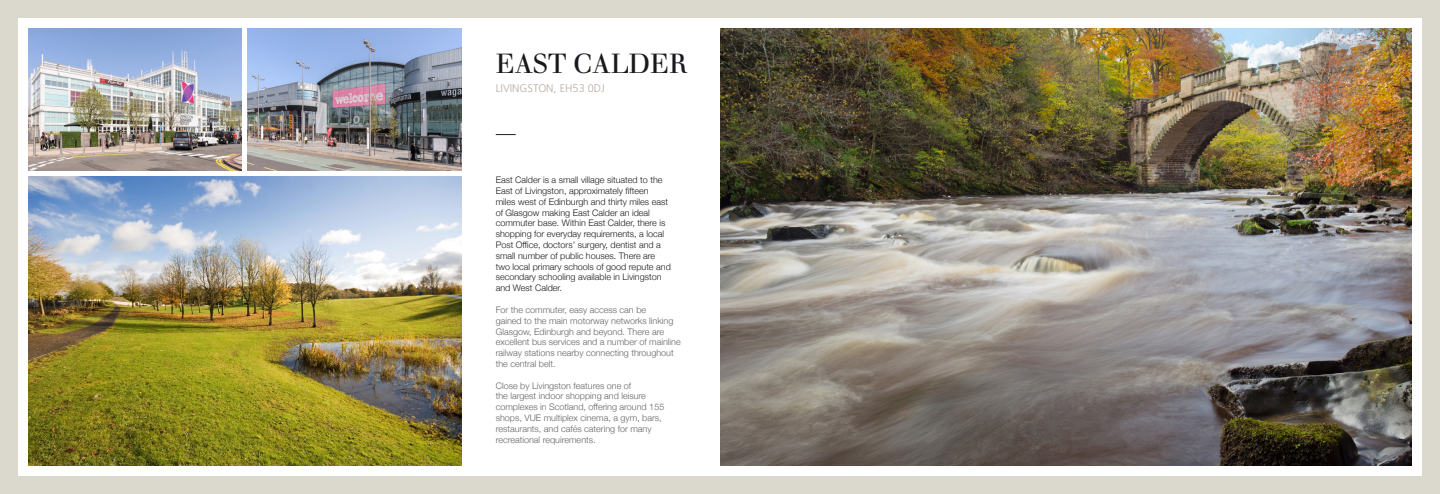
<style>
.page{position:relative;width:1440px;height:494px;background:#fff}
.page>*{position:absolute;margin:0;border:0;box-sizing:border-box;transform-origin:0 0}
.t1{font:27px "Justus";color:#18191d}
.t2{font:300 11px "Frutiger";color:#b6ada2}
.t3{font:300 9px/10.8px "Helvetica Neue";color:#636366}
.t4{font:300 9px/10.8px "Helvetica Neue";color:#18191d}
</style>
<div class="page">
<img style="left:28px;top:28px;width:214px;height:142px">
<img style="left:248px;top:28px;width:213px;height:142px">
<img style="left:28px;top:176px;width:433px;height:289px">
<img style="left:720px;top:28px;width:692px;height:437px">
<div style="left:0;top:0;width:1440px;height:17px;background:#dbd8ce"></div>
<div style="left:0;top:476px;width:1440px;height:17px;background:#dbd8ce"></div>
<div style="left:0;top:0;width:17px;height:493px;background:#dbd8ce"></div>
<div style="left:1423px;top:0;width:17px;height:493px;background:#dbd8ce"></div>
<svg style="left:496px;top:134px;width:20px;height:1px"></svg>
<h1 class="t1" style="left:496px;top:48px;width:192px">EAST CALDER</h1>
<p class="t2" style="left:496px;top:82px;width:111px">LIVINGSTON, EH53 0DJ</p>
<p class="t4" style="left:496px;top:174px;width:177px">East Calder is a small village situated to the East of Livingston, approximately fifteen miles west of Edinburgh and thirty miles east of Glasgow making East Calder an ideal commuter base. Within East Calder, there is shopping for everyday requirements, a local Post Office, doctors’ surgery, dentist and a small number of public houses. There are two local primary schools of good repute and secondary schooling available in Livingston and West Calder.</p>
<p class="t3" style="left:496px;top:303px;width:187px">For the commuter, easy access can be<br>gained to the main motorway networks linking Glasgow, Edinburgh and beyond. There are excellent bus services and a number of mainline railway stations nearby connecting throughout the central belt.</p>
<p class="t3" style="left:496px;top:379px;width:170px">Close by Livingston features one of<br>the largest indoor shopping and leisure complexes in Scotland, offering around 155 shops, VUE multiplex cinema, a gym, bars, restaurants, and cafés catering for many recreational requirements.</p>
</div>
